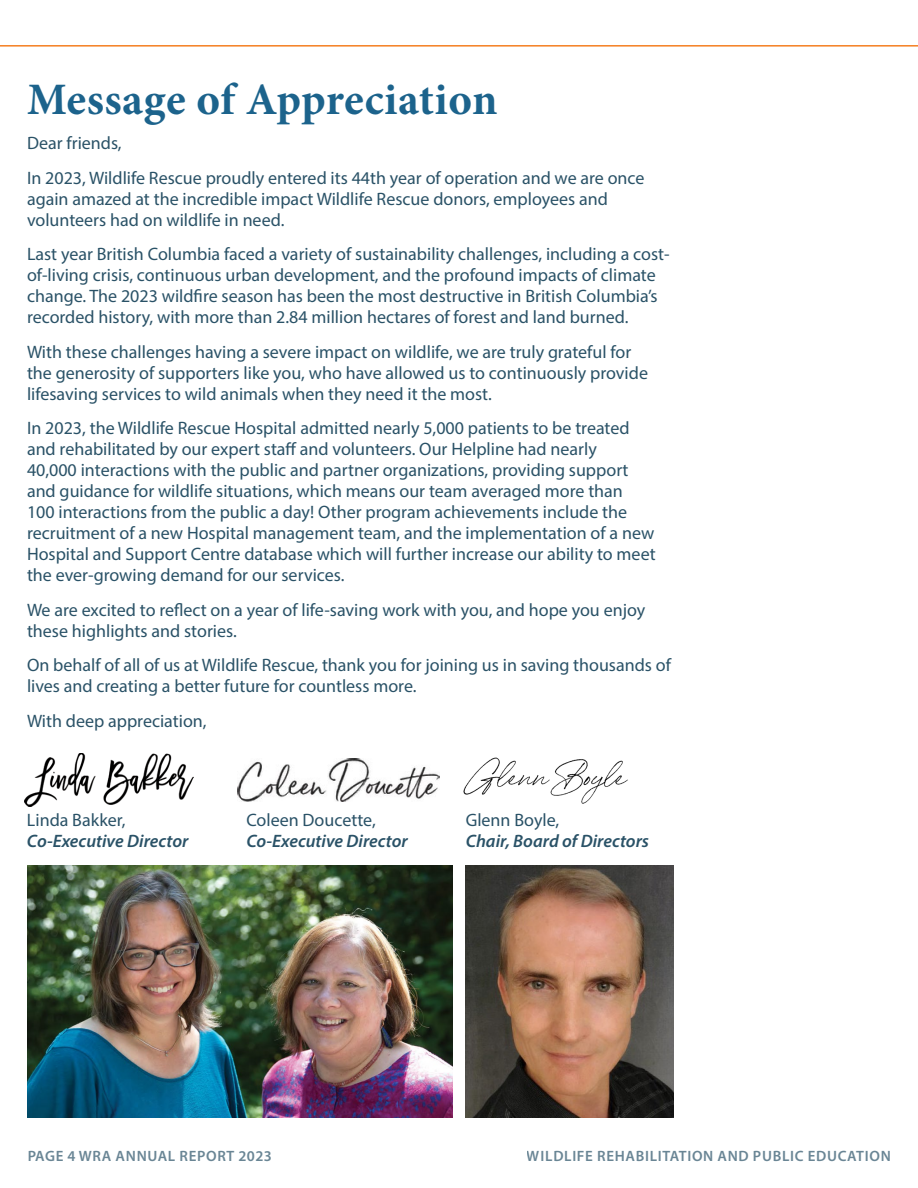
<style>
.page{position:relative;width:918px;height:1188px;background:#fff}
.page>*{position:absolute;margin:0;border:0;box-sizing:border-box;transform-origin:0 0}
.t1{font:700 45px "Minion Pro";letter-spacing:.01em;color:#1c638c}
.t2{font:18px/21px "Myriad Pro";color:#2a5267}
.t3{font:italic 600 18px "Myriad Pro";color:#2a5267}
.t4{font:600 15px "Myriad Pro";letter-spacing:.045em;color:#295167}
</style>
<div class="page">
<hr style="left:0;top:45px;width:918px;height:2px;background:#f57e20">
<img style="left:27px;top:866px;width:425px;height:251px">
<img style="left:237px;top:759px;width:203px;height:43px">
<img style="left:24px;top:753px;width:169px;height:53px">
<img style="left:463px;top:757px;width:165px;height:47px">
<img style="left:466px;top:866px;width:207px;height:251px">
<h1 class="t1" style="left:27px;top:68px;width:472px">Message of Appreciation</h1>
<p class="t2" style="left:27px;top:126px;width:619px;line-height:34.5px">Dear friends,<br>In 2023, Wildlife Rescue proudly entered its 44th year of operation and we are once</p>
<p class="t2" style="left:27px;top:188px;width:582px">again amazed at the incredible impact Wildlife Rescue donors, employees and volunteers had on wildlife in need.</p>
<p class="t2" style="left:27px;top:244px;width:644px">Last year British Columbia faced a variety of sustainability challenges, including a cost&shy;of-living crisis, continuous urban development, and the profound impacts of climate change. The 2023 wildfire season has been the most destructive in British Columbia’s recorded history, with more than 2.84 million hectares of forest and land burned.</p>
<p class="t2" style="left:27px;top:341px;width:623px">With these challenges having a severe impact on wildlife, we are truly grateful for the generosity of supporters like you, who have allowed us to continuously provide lifesaving services to wild animals when they need it the most.</p>
<p class="t2" style="left:27px;top:418px;width:630px">In 2023, the Wildlife Rescue Hospital admitted nearly 5,000 patients to be treated and rehabilitated by our expert staff and volunteers. Our Helpline had nearly<br>40,000 interactions with the public and partner organizations, providing support and guidance for wildlife situations, which means our team averaged more than<br>100 interactions from the public a day! Other program achievements include the recruitment of a new Hospital management team, and the implementation of a new Hospital and Support Centre database which will further increase our ability to meet the ever-growing demand for our services.</p>
<p class="t2" style="left:27px;top:599px;width:620px">We are excited to reflect on a year of life-saving work with you, and hope you enjoy these highlights and stories.</p>
<p class="t2" style="left:27px;top:655px;width:646px">On behalf of all of us at Wildlife Rescue, thank you for joining us in saving thousands of lives and creating a better future for countless more.</p>
<p class="t2" style="left:27px;top:710px;width:181px">With deep appreciation,</p>
<p class="t2" style="left:27px;top:809px;width:100px">Linda Bakker,</p>
<p class="t3" style="left:27px;top:830px;width:163px">Co-Executive Director</p>
<p class="t2" style="left:246px;top:809px;width:131px">Coleen Doucette,</p>
<p class="t3" style="left:246px;top:830px;width:163px">Co-Executive Director</p>
<p class="t2" style="left:466px;top:809px;width:95px">Glenn Boyle,</p>
<p class="t3" style="left:466px;top:830px;width:185px">Chair, Board of Directors</p>
<p class="t4" style="left:27px;top:1146px;width:246px">PAGE 4 WRA ANNUAL REPORT 2023</p>
<p class="t4" style="left:527px;top:1146px;width:365px">WILDLIFE REHABILITATION AND PUBLIC EDUCATION</p>
</div>
